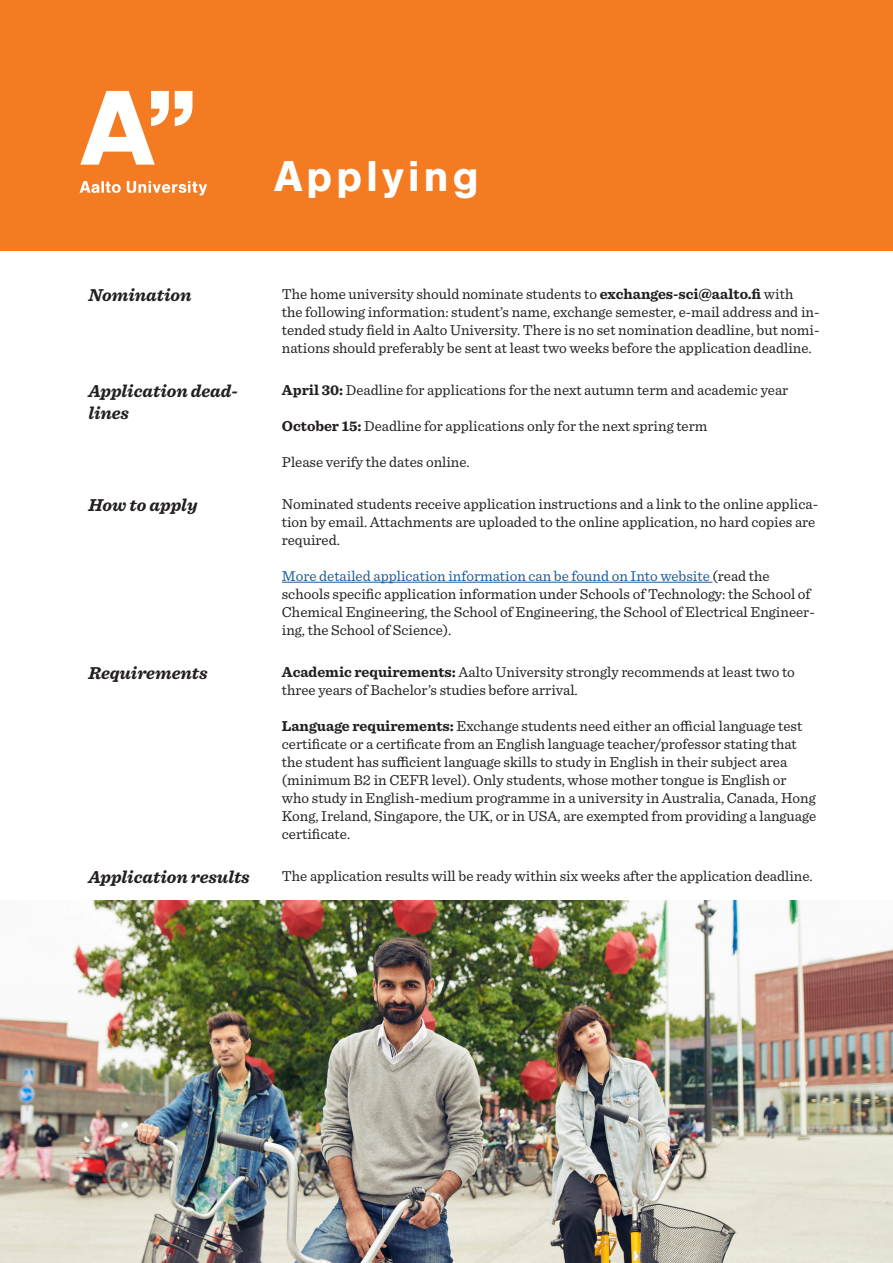
<style>
.page{position:relative;width:893px;height:1263px;background:#fff}
.page>*{position:absolute;margin:0;border:0;box-sizing:border-box;transform-origin:0 0}
.t1{font:700 45px "Nimbus San";letter-spacing:.08em;color:#fff}
.t2{font:italic 700 18px/21.6px "Sentinel";color:#231f20}
.t3{font:15px/18px "Sentinel";color:#231f20}
.s1{font-weight:700}
.s2{color:#175d9e}
</style>
<div class="page">
<div style="left:0;top:0;width:893px;height:251px;background:#f47b21"></div>
<hr style="left:282px;top:582px;width:430px;height:1px;background:#175d9e">
<img style="left:0;top:900px;width:893px;height:363px">
<svg style="left:80px;top:181px;width:127px;height:14px"></svg>
<svg style="left:175px;top:91px;width:17px;height:35px"></svg>
<svg style="left:80px;top:91px;width:89px;height:74px"></svg>
<p class="t1" style="left:274px;top:151px;width:206px">Applying</p>
<p class="t2" style="left:88px;top:283px;width:105px">Nomination</p>
<p class="t3" style="left:282px;top:284px;width:539px">The home university should nominate students to <span class="s1">exchanges-sci@aalto.fi</span> with<br>the following information: student’s name, exchange semester, e-mail address and in&shy;tended study field in Aalto University. There is no set nomination deadline, but nomi&shy;nations should preferably be sent at least two weeks before the application deadline.</p>
<p class="t2" style="left:88px;top:379px;width:151px">Application dead&shy;lines</p>
<p class="t3" style="left:282px;top:380px;width:508px"><span class="s1">April 30:</span> Deadline for applications for the next autumn term and academic year</p>
<p class="t3" style="left:282px;top:416px;width:427px"><span class="s1">October 15:</span> Deadline for applications only for the next spring term</p>
<p class="t3" style="left:282px;top:452px;width:189px">Please verify the dates online.</p>
<p class="t2" style="left:88px;top:493px;width:111px">How to apply</p>
<p class="t3" style="left:282px;top:494px;width:538px">Nominated students receive application instructions and a link to the online applica&shy;tion by email. Attachments are uploaded to the online application, no hard copies are required.</p>
<p class="t3" style="left:282px;top:566px;width:534px"><span class="s2">More detailed application information can be found on Into website</span> (read the schools specific application information under Schools of Technology: the School of Chemical Engineering, the School of Engineering, the School of Electrical Engineer&shy;ing, the School of Science).</p>
<p class="t2" style="left:88px;top:661px;width:121px">Requirements</p>
<p class="t3" style="left:282px;top:662px;width:515px"><span class="s1">Academic requirements:</span> Aalto University strongly recommends at least two to three years of Bachelor’s studies before arrival.</p>
<p class="t3" style="left:282px;top:716px;width:536px"><span class="s1">Language requirements:</span> Exchange students need either an official language test certificate or a certificate from an English language teacher/professor stating that the student has sufficient language skills to study in English in their subject area (minimum B2 in CEFR level). Only students, whose mother tongue is English or who study in English-medium programme in a university in Australia, Canada, Hong Kong, Ireland, Singapore, the UK, or in USA, are exempted from providing a language certificate.</p>
<p class="t2" style="left:88px;top:865px;width:163px">Application results</p>
<p class="t3" style="left:282px;top:866px;width:532px">The application results will be ready within six weeks after the application deadline.</p>
</div>
